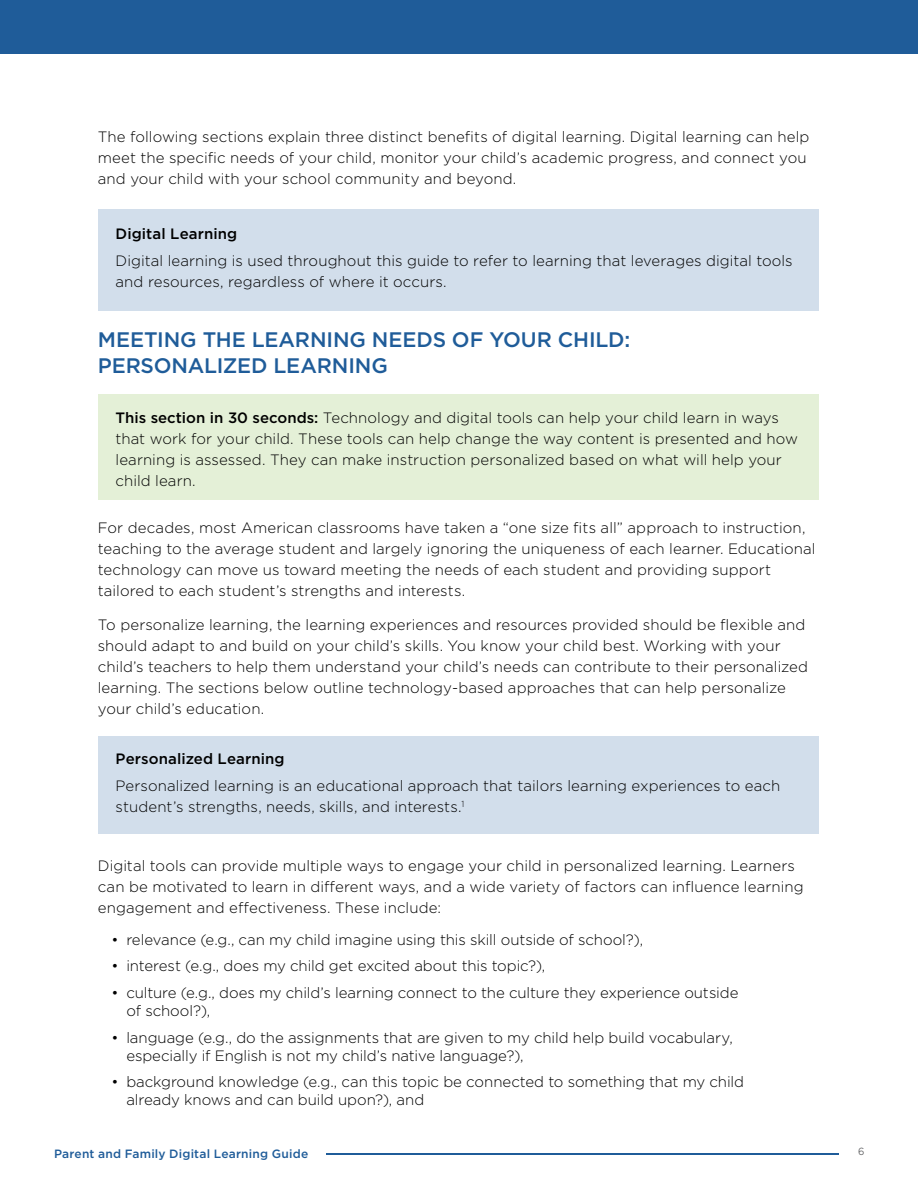
<style>
.page{position:relative;width:918px;height:1188px;background:#fff}
.page>*{position:absolute;margin:0;border:0;box-sizing:border-box;transform-origin:0 0}
.t1{font:500 21px/25.5px "Gotham";letter-spacing:-.005em;color:#1f5c99}
.Body{font:300 15px/21px "Gotham";color:#000}
.Copy_in_blue_box{font:300 15px/21px "Gotham";letter-spacing:.005em;color:#000}
.H4_less_vert_space{font:500 15px "Gotham";letter-spacing:.01em;color:#000}
.t2{font:500 12px "Gotham";letter-spacing:.015em;color:#1f5c99}
.t3{font:12px "Texta Alt";color:#58595b}
.s1{font-weight:500}
</style>
<div class="page">
<div style="left:0;top:0;width:918px;height:54px;background:#1f5c99"></div>
<hr style="left:326px;top:1153px;width:513px;height:2px;background:#1f5c99">
<div style="left:99px;top:210px;width:720px;height:101px;background:#d2deeb"></div>
<div style="left:99px;top:394px;width:720px;height:106px;background:#e4f0d7"></div>
<div style="left:99px;top:737px;width:720px;height:97px;background:#d2deeb"></div>
<p class="Body" style="left:98px;top:125px;width:713px">The following sections explain three distinct benefits of digital learning. Digital learning can help meet the specific needs of your child, monitor your child’s academic progress, and connect you and your child with your school community and beyond.</p>
<p class="H4_less_vert_space" style="left:116px;top:223px;width:123px">Digital Learning</p>
<p class="Copy_in_blue_box" style="left:116px;top:250px;width:679px">Digital learning is used throughout this guide to refer to learning that leverages digital tools and resources, regardless of where it occurs.</p>
<h2 class="t1" style="left:98px;top:327px;width:534px">MEETING THE LEARNING NEEDS OF YOUR CHILD:<br>PERSONALIZED LEARNING</h2>
<p class="Body" style="left:116px;top:407px;width:684px"><span class="s1">This section in 30 seconds:</span> Technology and digital tools can help your child learn in ways that work for your child. These tools can help change the way content is presented and how learning is assessed. They can make instruction personalized based on what will help your child learn.</p>
<p class="Body" style="left:98px;top:516px;width:719px">For decades, most American classrooms have taken a “one size fits all” approach to instruction, teaching to the average student and largely ignoring the uniqueness of each learner. Educational technology can move us toward meeting the needs of each student and providing support tailored to each student’s strengths and interests.</p>
<p class="Body" style="left:98px;top:614px;width:712px">To personalize learning, the learning experiences and resources provided should be flexible and should adapt to and build on your child’s skills. You know your child best. Working with your child’s teachers to help them understand your child’s needs can contribute to their personalized learning. The sections below outline technology-based approaches that can help personalize your child’s education.</p>
<p class="H4_less_vert_space" style="left:116px;top:749px;width:171px">Personalized Learning</p>
<p class="Copy_in_blue_box" style="left:116px;top:775px;width:666px">Personalized learning is an educational approach that tailors learning experiences to each student’s strengths, needs, skills, and interests.<sup>1</sup></p>
<p class="Body" style="left:98px;top:855px;width:707px">Digital tools can provide multiple ways to engage your child in personalized learning. Learners can be motivated to learn in different ways, and a wide variety of factors can influence learning engagement and effectiveness. These include:</p>
<p class="Body" style="left:111px;top:928px;width:533px">• relevance (e.g., can my child imagine using this skill outside of school?),</p>
<p class="Body" style="left:111px;top:955px;width:436px">• interest (e.g., does my child get excited about this topic?),</p>
<p class="Body" style="left:126px;top:983px;width:614px;line-height:18px;text-indent:-15px">• culture (e.g., does my child’s learning connect to the culture they experience outside of school?),</p>
<p class="Body" style="left:126px;top:1028px;width:608px;line-height:18px;text-indent:-15px">• language (e.g., do the assignments that are given to my child help build vocabulary, especially if English is not my child’s native language?),</p>
<p class="Body" style="left:126px;top:1072px;width:619px;line-height:18px;text-indent:-15px">• background knowledge (e.g., can this topic be connected to something that my child already knows and can build upon?), and</p>
<p class="t2" style="left:54px;top:1146px;width:256px">Parent and Family Digital Learning Guide</p>
<p class="t3" style="left:858px;top:1145px;width:8px">6</p>
</div>
